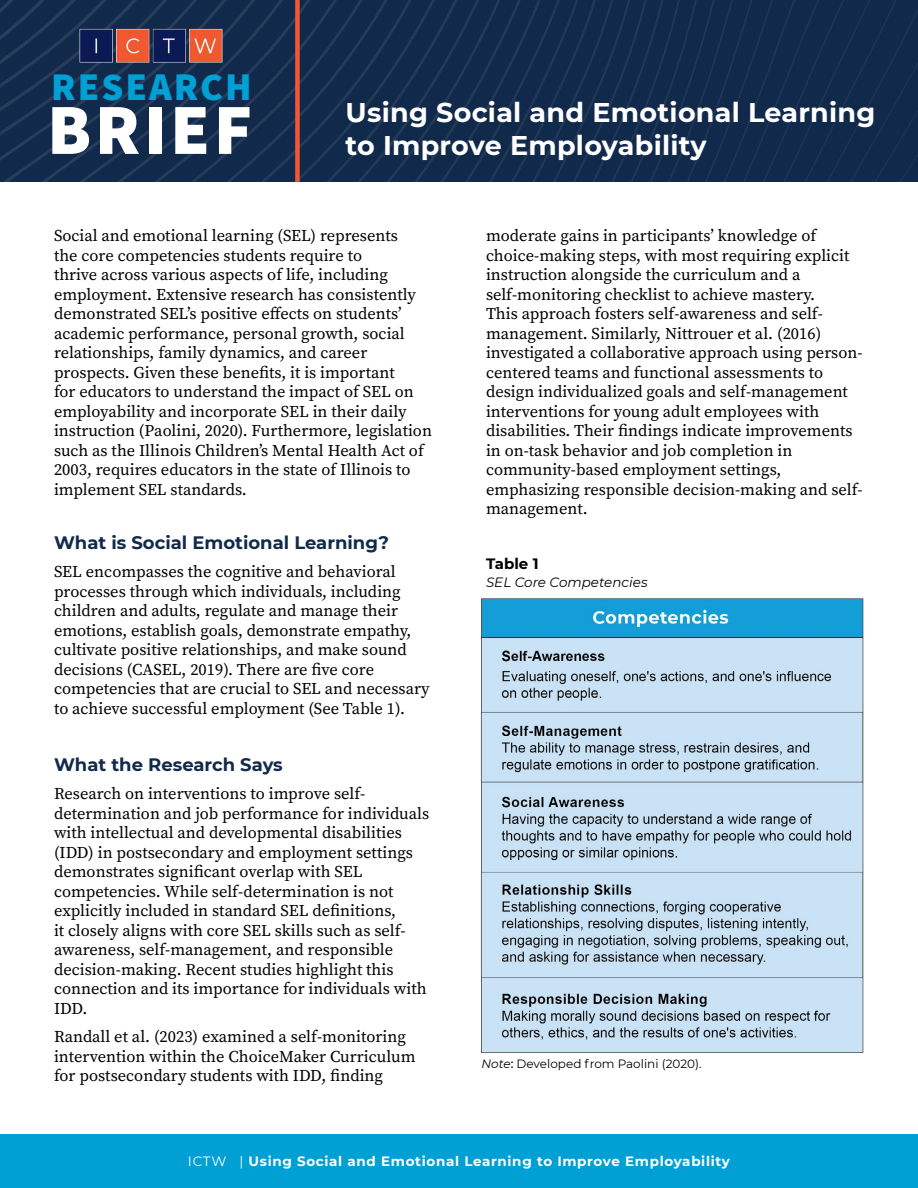
<style>
.page{position:relative;width:918px;height:1188px;background:#fff}
.page>*{position:absolute;margin:0;border:0;box-sizing:border-box;transform-origin:0 0}
.t1{font:900 72px "Source Sans Pro";letter-spacing:.05em;color:#fff}
.t2{font:900 39px "Source Sans Pro";letter-spacing:.05em;color:#009fd4}
.t3{font:700 27px/33px "Montserrat";letter-spacing:.01em;color:#fff}
.t4{font:700 18px "Montserrat";color:#11294b}
.t5{font:16.5px/19.5px "Source Serif Variable";color:#000}
.t6{font:700 15px "Montserrat";color:#000}
.t7{font:700 13.5px "Montserrat";letter-spacing:.05em;color:#fff}
.t8{font:italic 13.5px "Montserrat";color:#000}
.t9{font:12px "Montserrat";color:#000}
.s1{font-style:italic}
.s2{font-weight:500}
.s3{font-weight:400}
</style>
<div class="page">
<img style="left:480px;top:598px;width:384px;height:455px">
<img style="left:0;top:0;width:918px;height:181px">
<div style="left:295px;top:0;width:5px;height:182px;background:#f15735"></div>
<img style="left:80px;top:25px;width:144px;height:44px">
<div style="left:0;top:1134px;width:918px;height:54px;background:#009fd4"></div>
<h2 class="t2" style="left:51px;top:60px;width:202px">RESEARCH</h2>
<h1 class="t1" style="left:47px;top:80px;width:207px">BRIEF</h1>
<h3 class="t3" style="left:346px;top:95px;width:531px">Using Social and Emotional Learning to Improve Employability</h3>
<p class="t5" style="left:54px;top:226px;width:380px">Social and emotional learning (SEL) represents<br>the core competencies students require to<br>thrive across various aspects of life, including employment. Extensive research has consistently demonstrated SEL’s positive effects on students’ academic performance, personal growth, social relationships, family dynamics, and career prospects. Given these benefits, it is important<br>for educators to understand the impact of SEL on employability and incorporate SEL in their daily instruction (Paolini, 2020). Furthermore, legislation such as the Illinois Children’s Mental Health Act of 2003, requires educators in the state of Illinois to implement SEL standards.</p>
<p class="t4" style="left:54px;top:529px;width:337px">What is Social Emotional Learning?</p>
<p class="t5" style="left:54px;top:562px;width:377px">SEL encompasses the cognitive and behavioral processes through which individuals, including children and adults, regulate and manage their emotions, establish goals, demonstrate empathy, cultivate positive relationships, and make sound decisions (CASEL, 2019). There are five core competencies that are crucial to SEL and necessary to achieve successful employment (See Table 1).</p>
<p class="t4" style="left:54px;top:751px;width:230px">What the Research Says</p>
<p class="t5" style="left:54px;top:784px;width:377px">Research on interventions to improve self&shy;determination and job performance for individuals with intellectual and developmental disabilities (IDD) in postsecondary and employment settings demonstrates significant overlap with SEL competencies. While self-determination is not explicitly included in standard SEL definitions,<br>it closely aligns with core SEL skills such as self&shy;awareness, self-management, and responsible decision-making. Recent studies highlight this connection and its importance for individuals with IDD.</p>
<p class="t5" style="left:54px;top:1027px;width:363px">Randall et al. (2023) examined a self-monitoring intervention within the ChoiceMaker Curriculum for postsecondary students with IDD, finding</p>
<p class="t5" style="left:486px;top:226px;width:378px">moderate gains in participants’ knowledge of choice-making steps, with most requiring explicit instruction alongside the curriculum and a self-monitoring checklist to achieve mastery.<br>This approach fosters self-awareness and self&shy;management. Similarly, Nittrouer et al. (2016) investigated a collaborative approach using person&shy;centered teams and functional assessments to design individualized goals and self-management interventions for young adult employees with disabilities. Their findings indicate improvements in on-task behavior and job completion in community-based employment settings, emphasizing responsible decision-making and self&shy;management.</p>
<p class="t6" style="left:486px;top:553px;width:54px">Table 1</p>
<p class="t8" style="left:486px;top:573px;width:163px">SEL Core Competencies</p>
<p class="t9" style="left:482px;top:1056px;width:222px"><span class="s1">Note</span><span class="s2">:</span> Developed from Paolini (2020).</p>
<p class="t7" style="left:188px;top:1151px;width:544px"><span class="s3">ICTW |</span> Using Social and Emotional Learning to Improve Employability</p>
</div>
